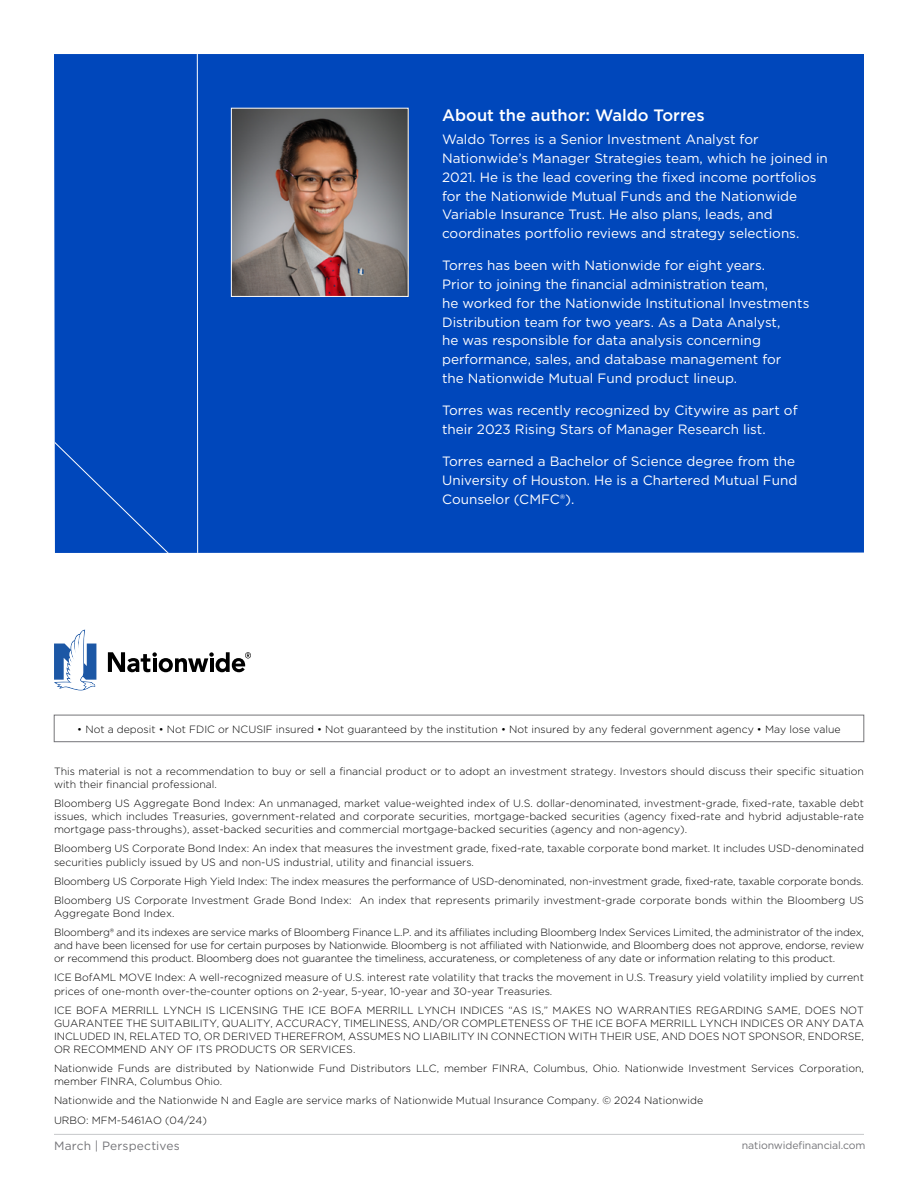
<style>
.page{position:relative;width:918px;height:1188px;background:#fff}
.page>*{position:absolute;margin:0;border:0;box-sizing:border-box;transform-origin:0 0}
.Subhead{font:500 16.5px "Gotham";color:#fff}
.Body_Copy{font:13.5px/18.8px "Gotham";color:#fff}
.t1{font:12px "Gotham";letter-spacing:.015em;color:#747478}
.Disclosure{font:300 10.5px/13.2px "Gotham";color:#000}
.Disclosure-2{font:300 10.5px "Gotham";letter-spacing:-.02em;color:#000}
.t2{font:10.5px "Gotham";letter-spacing:-.01em;color:#747478}
</style>
<div class="page">
<hr style="left:54px;top:1134px;width:810px;height:1px;background:#c7c8ca">
<div style="left:54px;top:54px;width:810px;height:499px;background:#0047bb"></div>
<img style="left:233px;top:110px;width:173px;height:185px">
<div style="left:231px;top:108px;width:177px;height:189px;border:1px solid #fff"></div>
<div style="left:54px;top:715px;width:810px;height:27px;border:1px solid #747478"></div>
<svg style="left:108px;top:652px;width:143px;height:20px"></svg>
<svg style="left:54px;top:630px;width:42px;height:60px"></svg>
<h2 class="Subhead" style="left:442px;top:105px;width:264px">About the author: Waldo Torres</h2>
<p class="Body_Copy" style="left:442px;top:130px;width:387px">Waldo Torres is a Senior Investment Analyst for Nationwide’s Manager Strategies team, which he joined in 2021. He is the lead covering the fixed income portfolios for the Nationwide Mutual Funds and the Nationwide Variable Insurance Trust. He also plans, leads, and coordinates portfolio reviews and strategy selections.</p>
<p class="Body_Copy" style="left:442px;top:256px;width:369px">Torres has been with Nationwide for eight years.<br>Prior to joining the financial administration team,<br>he worked for the Nationwide Institutional Investments Distribution team for two years. As a Data Analyst,<br>he was responsible for data analysis concerning performance, sales, and database management for<br>the Nationwide Mutual Fund product lineup.</p>
<p class="Body_Copy" style="left:442px;top:401px;width:357px">Torres was recently recognized by Citywire as part of their 2023 Rising Stars of Manager Research list.</p>
<p class="Body_Copy" style="left:442px;top:452px;width:357px">Torres earned a Bachelor of Science degree from the<br>University of Houston. He is a Chartered Mutual Fund<br>Counselor (CMFC®).</p>
<p class="Disclosure" style="left:77px;top:722px;width:765px">• Not a deposit • Not FDIC or NCUSIF insured • Not guaranteed by the institution • Not insured by any federal government agency • May lose value</p>
<p class="Disclosure" style="left:54px;top:764px;width:812px">This material is not a recommendation to buy or sell a financial product or to adopt an investment strategy. Investors should discuss their specific situation with their financial professional.</p>
<p class="Disclosure" style="left:54px;top:796px;width:812px;text-align:justify">Bloomberg US Aggregate Bond Index: An unmanaged, market value-weighted index of U.S. dollar-denominated, investment-grade, fixed-rate, taxable debt issues, which includes Treasuries, government-related and corporate securities, mortgage-backed securities (agency fixed-rate and hybrid adjustable-rate mortgage pass-throughs), asset-backed securities and commercial mortgage-backed securities (agency and non-agency).</p>
<p class="Disclosure" style="left:54px;top:842px;width:811px">Bloomberg US Corporate Bond Index: An index that measures the investment grade, fixed-rate, taxable corporate bond market. It includes USD-denominated securities publicly issued by US and non-US industrial, utility and financial issuers.</p>
<p class="Disclosure-2" style="left:54px;top:874px;width:811px">Bloomberg US Corporate High Yield Index: The index measures the performance of USD-denominated, non-investment grade, fixed-rate, taxable corporate bonds.</p>
<p class="Disclosure" style="left:54px;top:893px;width:812px">Bloomberg US Corporate Investment Grade Bond Index: An index that represents primarily investment-grade corporate bonds within the Bloomberg US<br>Aggregate Bond Index.</p>
<p class="Disclosure" style="left:54px;top:925px;width:812px;text-align:justify">Bloomberg® and its indexes are service marks of Bloomberg Finance L.P. and its affiliates including Bloomberg Index Services Limited, the administrator of the index, and have been licensed for use for certain purposes by Nationwide. Bloomberg is not affiliated with Nationwide, and Bloomberg does not approve, endorse, review or recommend this product. Bloomberg does not guarantee the timeliness, accurateness, or completeness of any date or information relating to this product.</p>
<p class="Disclosure" style="left:54px;top:971px;width:811px">ICE BofAML MOVE Index: A well-recognized measure of U.S. interest rate volatility that tracks the movement in U.S. Treasury yield volatility implied by current prices of one-month over-the-counter options on 2-year, 5-year, 10-year and 30-year Treasuries.</p>
<p class="Disclosure" style="left:54px;top:1003px;width:812px;text-align:justify">ICE BOFA MERRILL LYNCH IS LICENSING THE ICE BOFA MERRILL LYNCH INDICES “AS IS,” MAKES NO WARRANTIES REGARDING SAME, DOES NOT GUARANTEE THE SUITABILITY, QUALITY, ACCURACY, TIMELINESS, AND/OR COMPLETENESS OF THE ICE BOFA MERRILL LYNCH INDICES OR ANY DATA INCLUDED IN, RELATED TO, OR DERIVED THEREFROM, ASSUMES NO LIABILITY IN CONNECTION WITH THEIR USE, AND DOES NOT SPONSOR, ENDORSE, OR RECOMMEND ANY OF ITS PRODUCTS OR SERVICES.</p>
<p class="Disclosure" style="left:54px;top:1062px;width:812px">Nationwide Funds are distributed by Nationwide Fund Distributors LLC, member FINRA, Columbus, Ohio. Nationwide Investment Services Corporation, member FINRA, Columbus Ohio.</p>
<p class="Disclosure" style="left:54px;top:1094px;width:651px">Nationwide and the Nationwide N and Eagle are service marks of Nationwide Mutual Insurance Company. © 2024 Nationwide</p>
<p class="Disclosure" style="left:54px;top:1113px;width:154px">URBO: MFM-5461AO (04/24)</p>
<p class="t1" style="left:54px;top:1138px;width:127px">March | Perspectives</p>
<p class="t2" style="left:742px;top:1139px;width:125px">nationwidefinancial.com</p>
</div>
